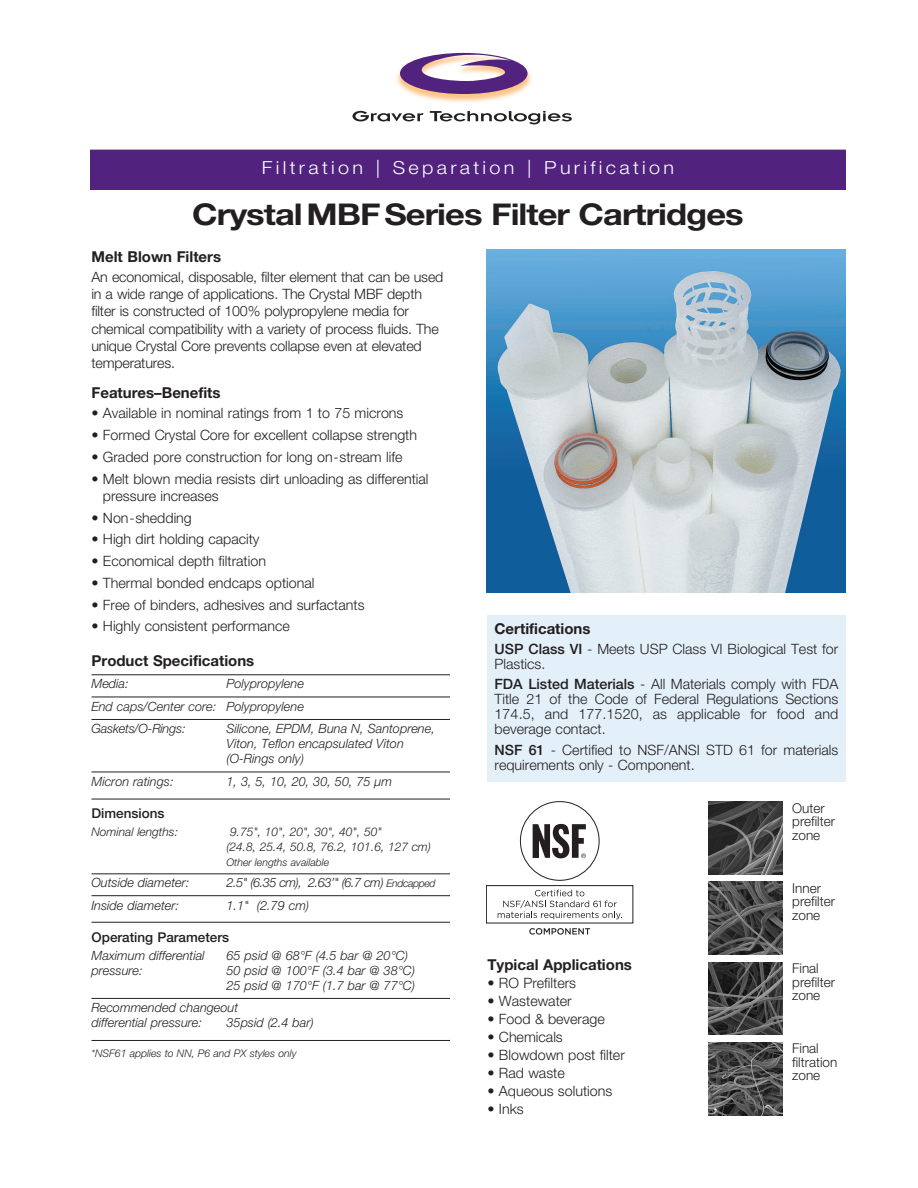
<style>
.page{position:relative;width:918px;height:1188px;background:#fff}
.page>*{position:absolute;margin:0;border:0;box-sizing:border-box;transform-origin:0 0}
.t1{font:700 30px "Helvetica Neue LT Std";letter-spacing:-.03em;color:#231f20;scale:1.15 1}
.t2{font:300 18px "Helvetica Neue LT Std";letter-spacing:.165em;color:#fff;scale:1.1 1}
.t3{font:700 15px "Helvetica Neue LT Std";color:#231f20}
.t4{font:300 14.25px/17.2px "Helvetica Neue LT Std";color:#231f20}
.t5{font:300 13.5px/13.5px "Helvetica Neue LT Std";color:#231f20}
.t6{font:500 13.5px "Helvetica Neue LT Std";color:#231f20}
.t7{font:italic 300 12.75px/15px "Helvetica Neue LT Std";color:#231f20}
.t8{font:italic 300 12px/15px "Helvetica Neue LT Std";color:#231f20}
.t9{font:italic 300 10.5px "Helvetica Neue LT Std";color:#231f20}
.s1{font-size:10.5px}
.s2{font-weight:500}
</style>
<div class="page">
<hr style="left:92px;top:674px;width:358px;height:1px;background:#231f20">
<hr style="left:92px;top:697px;width:358px;height:1px;background:#231f20">
<hr style="left:92px;top:719px;width:358px;height:1px;background:#231f20">
<hr style="left:92px;top:772px;width:358px;height:1px;background:#231f20">
<hr style="left:92px;top:799px;width:358px;height:1px;background:#231f20">
<hr style="left:92px;top:873px;width:358px;height:1px;background:#231f20">
<hr style="left:92px;top:895px;width:358px;height:1px;background:#231f20">
<hr style="left:92px;top:922px;width:358px;height:1px;background:#231f20">
<hr style="left:92px;top:998px;width:358px;height:1px;background:#231f20">
<hr style="left:92px;top:1040px;width:358px;height:1px;background:#231f20">
<img style="left:486px;top:249px;width:360px;height:343px">
<img style="left:396px;top:52px;width:136px;height:51px">
<svg style="left:400px;top:53px;width:128px;height:41px"></svg>
<svg style="left:352px;top:111px;width:72px;height:10px"></svg>
<svg style="left:430px;top:111px;width:142px;height:13px"></svg>
<div style="left:90px;top:150px;width:756px;height:39px;background:#52227f"></div>
<div style="left:487px;top:615px;width:359px;height:167px;background:#e4f0f9"></div>
<img style="left:709px;top:802px;width:73px;height:72px">
<div style="left:486px;top:885px;width:147px;height:38px;border:1px solid #231f20"></div>
<svg style="left:498px;top:890px;width:124px;height:29px"></svg>
<svg style="left:529px;top:928px;width:61px;height:7px"></svg>
<div style="left:520px;top:801px;width:80px;height:80px;border:1px solid #231f20;border-radius:50%"></div>
<svg style="left:533px;top:824px;width:53px;height:34px"></svg>
<img style="left:709px;top:962px;width:73px;height:73px">
<img style="left:709px;top:1043px;width:73px;height:72px">
<img style="left:709px;top:882px;width:73px;height:73px">
<p class="t2" style="left:262px;top:161px;width:376px">Filtration | Separation | Purification</p>
<h1 class="t1" style="left:192px;top:204px;width:481px">CrystalMBFSeries Filter Cartridges</h1>
<p class="t3" style="left:92px;top:251px;width:131px">Melt Blown Filters</p>
<p class="t4" style="left:91px;top:270px;width:353px">An economical, disposable, filter element that can be used in a wide range of applications. The Crystal MBF depth filter is constructed of 100% polypropylene media for chemical compatibility with a variety of process fluids. The unique Crystal Core prevents collapse even at elevated temperatures.</p>
<p class="t3" style="left:92px;top:387px;width:131px">Features–Benefits</p>
<p class="t4" style="left:92px;top:406px;width:313px">• Available in nominal ratings from 1 to 75 microns</p>
<p class="t4" style="left:91px;top:428px;width:327px">• Formed Crystal Core for excellent collapse strength</p>
<p class="t4" style="left:91px;top:450px;width:312px">• Graded pore construction for long on-stream life</p>
<p class="t4" style="left:103px;top:471px;width:327px;text-indent:-11px">• Melt blown media resists dirt unloading as differential pressure increases</p>
<p class="t4" style="left:91px;top:510px;width:102px">• Non-shedding</p>
<p class="t4" style="left:91px;top:532px;width:170px">• High dirt holding capacity</p>
<p class="t4" style="left:91px;top:554px;width:176px">• Economical depth filtration</p>
<p class="t4" style="left:91px;top:576px;width:224px">• Thermal bonded endcaps optional</p>
<p class="t4" style="left:91px;top:597px;width:275px">• Free of binders, adhesives and surfactants</p>
<p class="t4" style="left:91px;top:619px;width:200px">• Highly consistent performance</p>
<p class="t3" style="left:92px;top:655px;width:164px">Product Specifications</p>
<p class="t7" style="left:92px;top:678px;width:39px">Media:</p>
<p class="t7" style="left:91px;top:674px;width:214px;line-height:22.5px;text-align:justify;text-indent:135px">Polypropylene End caps/Center core: Polypropylene Gaskets/O-Rings:</p>
<p class="t7" style="left:226px;top:723px;width:210px">Silicone, EPDM, Buna N, Santoprene,<br>Viton, Teflon encapsulated Viton (O-Rings only)</p>
<p class="t7" style="left:92px;top:775px;width:84px">Micron ratings:</p>
<p class="t7" style="left:226px;top:775px;width:167px">1, 3, 5, 10, 20, 30, 50, 75 µm</p>
<p class="t6" style="left:92px;top:809px;width:75px">Dimensions</p>
<p class="t8" style="left:92px;top:826px;width:88px">Nominal lengths:</p>
<p class="t8" style="left:226px;top:826px;width:206px;text-indent:4px">9.75", 10", 20", 30", 40", 50"<br>(24.8, 25.4, 50.8, 76.2, 101.6, 127 cm)</p>
<p class="t9" style="left:226px;top:859px;width:104px">Other lengths available</p>
<p class="t7" style="left:92px;top:876px;width:99px">Outside diameter:</p>
<p class="t7" style="left:227px;top:876px;width:210px">2.5" (6.35 cm), 2.63’" (6.7 cm) <span class="s1">Endcapped</span></p>
<p class="t7" style="left:92px;top:899px;width:89px">Inside diameter:</p>
<p class="t7" style="left:226px;top:899px;width:84px">1.1" (2.79 cm)</p>
<p class="t6" style="left:92px;top:932px;width:139px">Operating Parameters</p>
<p class="t7" style="left:92px;top:949px;width:115px">Maximum differential</p>
<p class="t7" style="left:226px;top:949px;width:183px">65 psid @ 68°F (4.5 bar @ 20°C)</p>
<p class="t7" style="left:91px;top:964px;width:53px">pressure:</p>
<p class="t7" style="left:226px;top:964px;width:190px">50 psid @ 100°F (3.4 bar @ 38°C)<br>25 psid @ 170°F (1.7 bar @ 77°C)</p>
<p class="t7" style="left:91px;top:1002px;width:148px">Recommended changeout differential pressure:</p>
<p class="t7" style="left:227px;top:1017px;width:89px">35psid (2.4 bar)</p>
<p class="t9" style="left:92px;top:1050px;width:207px">*NSF61 applies to NN, P6 and PX styles only</p>
<p class="t3" style="left:495px;top:623px;width:98px">Certifications</p>
<p class="t4" style="left:495px;top:643px;width:345px;line-height:15px"><span class="s2">USP Class VI</span> - Meets USP Class VI Biological Test for<br>Plastics.</p>
<p class="t4" style="left:495px;top:678px;width:345px;line-height:15px;text-align:justify"><span class="s2">FDA Listed Materials</span> - All Materials comply with FDA Title 21 of the Code of Federal Regulations Sections 174.5, and 177.1520, as applicable for food and beverage contact.</p>
<p class="t4" style="left:495px;top:743px;width:345px;line-height:15px"><span class="s2">NSF 61</span> - Certified to NSF/ANSI STD 61 for materials requirements only - Component.</p>
<p class="t5" style="left:792px;top:802px;width:44px">Outer prefilter zone</p>
<p class="t3" style="left:488px;top:959px;width:146px">Typical Applications</p>
<p class="t4" style="left:488px;top:976px;width:90px">• RO Prefilters</p>
<p class="t4" style="left:488px;top:994px;width:86px">• Wastewater</p>
<p class="t4" style="left:488px;top:1012px;width:119px">• Food &amp; beverage</p>
<p class="t4" style="left:488px;top:1030px;width:77px">• Chemicals</p>
<p class="t4" style="left:488px;top:1048px;width:139px">• Blowdown post filter</p>
<p class="t4" style="left:487px;top:1066px;width:79px">• Rad waste</p>
<p class="t4" style="left:488px;top:1084px;width:126px">• Aqueous solutions</p>
<p class="t4" style="left:487px;top:1102px;width:38px">• Inks</p>
<p class="t5" style="left:792px;top:883px;width:44px">Inner prefilter zone</p>
<p class="t5" style="left:792px;top:963px;width:44px">Final prefilter zone</p>
<p class="t5" style="left:792px;top:1043px;width:46px">Final filtration zone</p>
</div>
